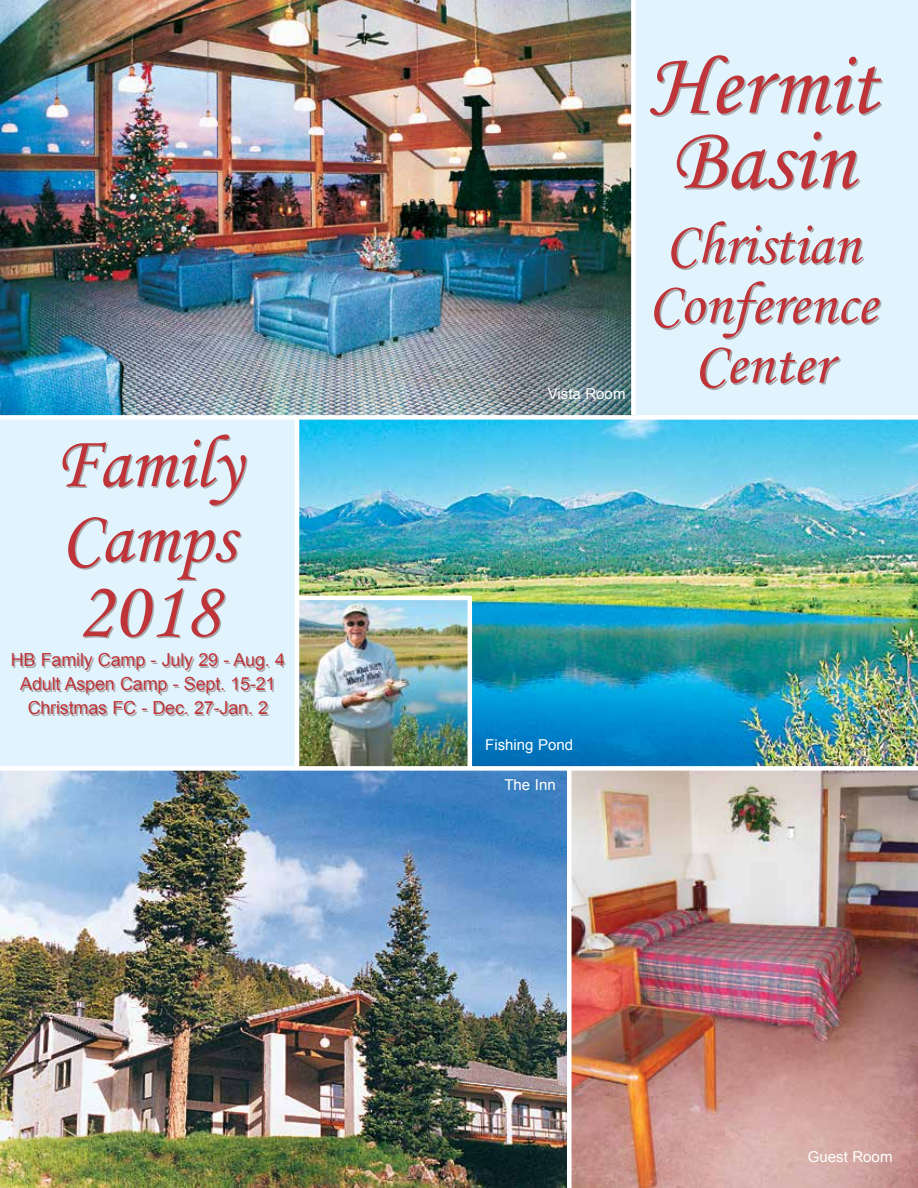
<style>
.page{position:relative;width:918px;height:1188px;background:#e1f4fd}
.page>*{position:absolute;margin:0;border:0;box-sizing:border-box;transform-origin:0 0}
.t1{font:90px/75px "Monotype Corsiva";color:#be3439}
.t2{font:81px "Monotype Corsiva";color:#be3439}
.t3{font:75px/75px "Monotype Corsiva";color:#be3439}
.t4{font:60px/60px "Monotype Corsiva";color:#be3439;text-align:center}
.t5{font:18px/24px "Arial";letter-spacing:-.01em;color:#be3439;text-align:center}
.t6{font:15px "Arial";color:#fff}
</style>
<div class="page">
<img style="left:0;top:0;width:631px;height:415px">
<img style="left:299px;top:420px;width:619px;height:346px">
<img style="left:0;top:771px;width:918px;height:417px">
<div style="left:0;top:415px;width:918px;height:5px;background:#fff"></div>
<div style="left:631px;top:0;width:5px;height:415px;background:#fff"></div>
<div style="left:567px;top:767px;width:5px;height:421px;background:#fff"></div>
<img style="left:299px;top:600px;width:169px;height:166px">
<hr style="left:295px;top:417px;width:4px;height:351px;background:#fff">
<div style="left:0;top:766px;width:918px;height:5px;background:#fff"></div>
<hr style="left:468px;top:600px;width:4px;height:169px;background:#fff">
<hr style="left:297px;top:596px;width:175px;height:4px;background:#fff">
<img style="left:0;top:81px;width:1px;height:433px">
<h3 class="t3" style="left:54px;top:429px;width:189px">Family<br>Camps</h3>
<h2 class="t2" style="left:77px;top:570px;width:144px">2018</h2>
<p class="t5" style="left:11px;top:648px;width:276px">HB Family Camp - July 29 - Aug. 4<br>Adult Aspen Camp - Sept. 15-21<br>Christmas FC - Dec. 27-Jan. 2</p>
<p class="t6" style="left:548px;top:384px;width:79px">Vista Room</p>
<h1 class="t1" style="left:648px;top:52px;width:231px">Hermit<br>Basin</h1>
<h3 class="t4" style="left:648px;top:217px;width:230px">Christian<br>Conference<br>Center</h3>
<p class="t6" style="left:485px;top:735px;width:89px">Fishing Pond</p>
<p class="t6" style="left:504px;top:775px;width:53px">The Inn</p>
<p class="t6" style="left:808px;top:1147px;width:86px">Guest Room</p>
</div>
